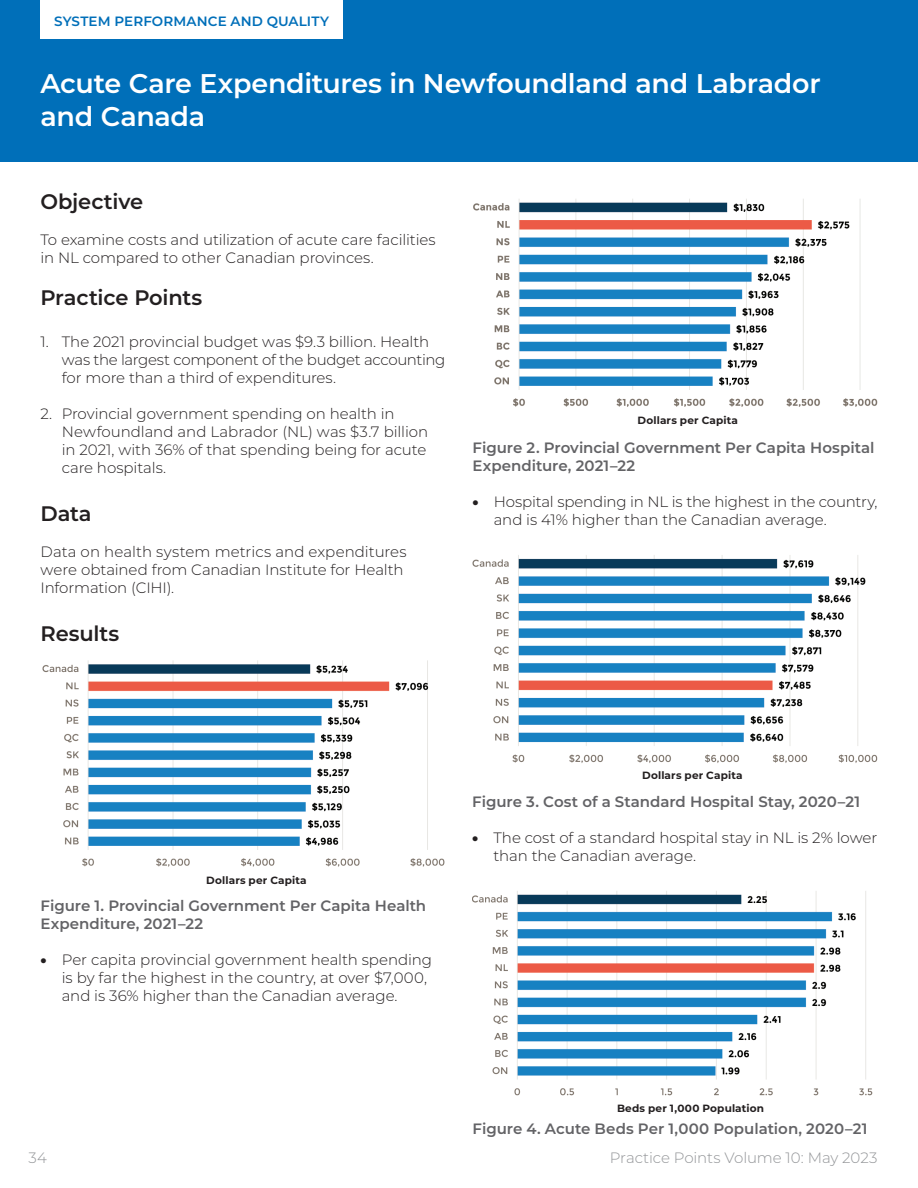
<style>
.page{position:relative;width:918px;height:1188px;background:#fff}
.page>*{position:absolute;margin:0;border:0;box-sizing:border-box;transform-origin:0 0}
.Project_Title{font:600 27px/33px "Montserrat";letter-spacing:-.01em;color:#fff}
.Body_Heading{font:600 21px "Montserrat";letter-spacing:-.005em;color:#231f20}
.Body_Copy{font:600 21px "Montserrat";letter-spacing:-.01em;color:#231f20}
.Body_Copy-2{font:300 15px/18px "Montserrat";letter-spacing:-.01em;color:#231f20}
.Figure_Title{font:600 15px/18px "Montserrat";color:#636366}
.t1{font:300 15px "Montserrat";letter-spacing:-.005em;color:#939598}
.t2{font:600 13.5px "Montserrat";letter-spacing:.01em;color:#006fb9}
.Figure_Note{font:700 10.5px "Montserrat";letter-spacing:.015em;color:#231f20}
.s1{font-weight:900}
</style>
<div class="page">
<div style="left:0;top:0;width:918px;height:162px;background:#006fb9"></div>
<div style="left:40px;top:0;width:303px;height:39px;background:#fff"></div>
<img style="left:472px;top:891px;width:401px;height:205px">
<img style="left:42px;top:660px;width:403px;height:207px">
<img style="left:473px;top:199px;width:405px;height:208px">
<img style="left:472px;top:555px;width:406px;height:208px">
<p class="t2" style="left:54px;top:11px;width:277px">SYSTEM PERFORMANCE AND QUALITY</p>
<p class="Project_Title" style="left:40px;top:66px;width:782px">Acute Care Expenditures in Newfoundland and Labrador and Canada</p>
<p class="Body_Heading" style="left:40px;top:187px;width:104px">Objective</p>
<p class="Body_Copy-2" style="left:40px;top:231px;width:397px">To examine costs and utilization of acute care facilities in NL compared to other Canadian provinces.</p>
<p class="Body_Copy" style="left:40px;top:283px;width:163px">Practice Points</p>
<p class="Body_Copy-2" style="left:62px;top:333px;width:385px;text-indent:-21px">1. The 2021 provincial budget was $9.3 billion. Health was the largest component of the budget accounting for more than a third of expenditures.</p>
<p class="Body_Copy-2" style="left:62px;top:405px;width:368px;text-indent:-21px">2. Provincial government spending on health in Newfoundland and Labrador (NL) was $3.7 billion in 2021, with 36% of that spending being for acute care hospitals.</p>
<p class="Body_Heading" style="left:40px;top:499px;width:53px">Data</p>
<p class="Body_Copy-2" style="left:40px;top:543px;width:368px">Data on health system metrics and expenditures were obtained from Canadian Institute for Health<br>Information (CIHI).</p>
<p class="Body_Heading" style="left:40px;top:619px;width:80px">Results</p>
<p class="Figure_Note" style="left:638px;top:413px;width:102px">Dollars per Capita</p>
<p class="Figure_Title" style="left:472px;top:438px;width:403px">Figure 2. Provincial Government Per Capita Hospital<br>Expenditure, 2021–22</p>
<p class="Body_Copy-2" style="left:494px;top:492px;width:385px;text-indent:-21px"><span class="s1">•</span> Hospital spending in NL is the highest in the country, and is 41% higher than the Canadian average.</p>
<p class="Figure_Note" style="left:206px;top:873px;width:102px">Dollars per Capita</p>
<p class="Figure_Title" style="left:40px;top:896px;width:387px">Figure 1. Provincial Government Per Capita Health<br>Expenditure, 2021–22</p>
<p class="Body_Copy-2" style="left:62px;top:950px;width:372px;text-indent:-21px"><span class="s1">•</span> Per capita provincial government health spending is by far the highest in the country, at over $7,000, and is 36% higher than the Canadian average.</p>
<p class="Figure_Note" style="left:642px;top:768px;width:102px">Dollars per Capita</p>
<p class="Figure_Title" style="left:472px;top:792px;width:389px">Figure 3. Cost of a Standard Hospital Stay, 2020–21</p>
<p class="Body_Copy-2" style="left:493px;top:828px;width:385px;text-indent:-21px"><span class="s1">•</span> The cost of a standard hospital stay in NL is 2% lower than the Canadian average.</p>
<p class="Figure_Note" style="left:617px;top:1100px;width:149px">Beds per 1,000 Population</p>
<p class="Figure_Title" style="left:472px;top:1119px;width:396px">Figure 4. Acute Beds Per 1,000 Population, 2020–21</p>
<p class="t1" style="left:28px;top:1148px;width:20px">34</p>
<p class="t1" style="left:610px;top:1148px;width:269px">Practice Points Volume 10: May 2023</p>
</div>
